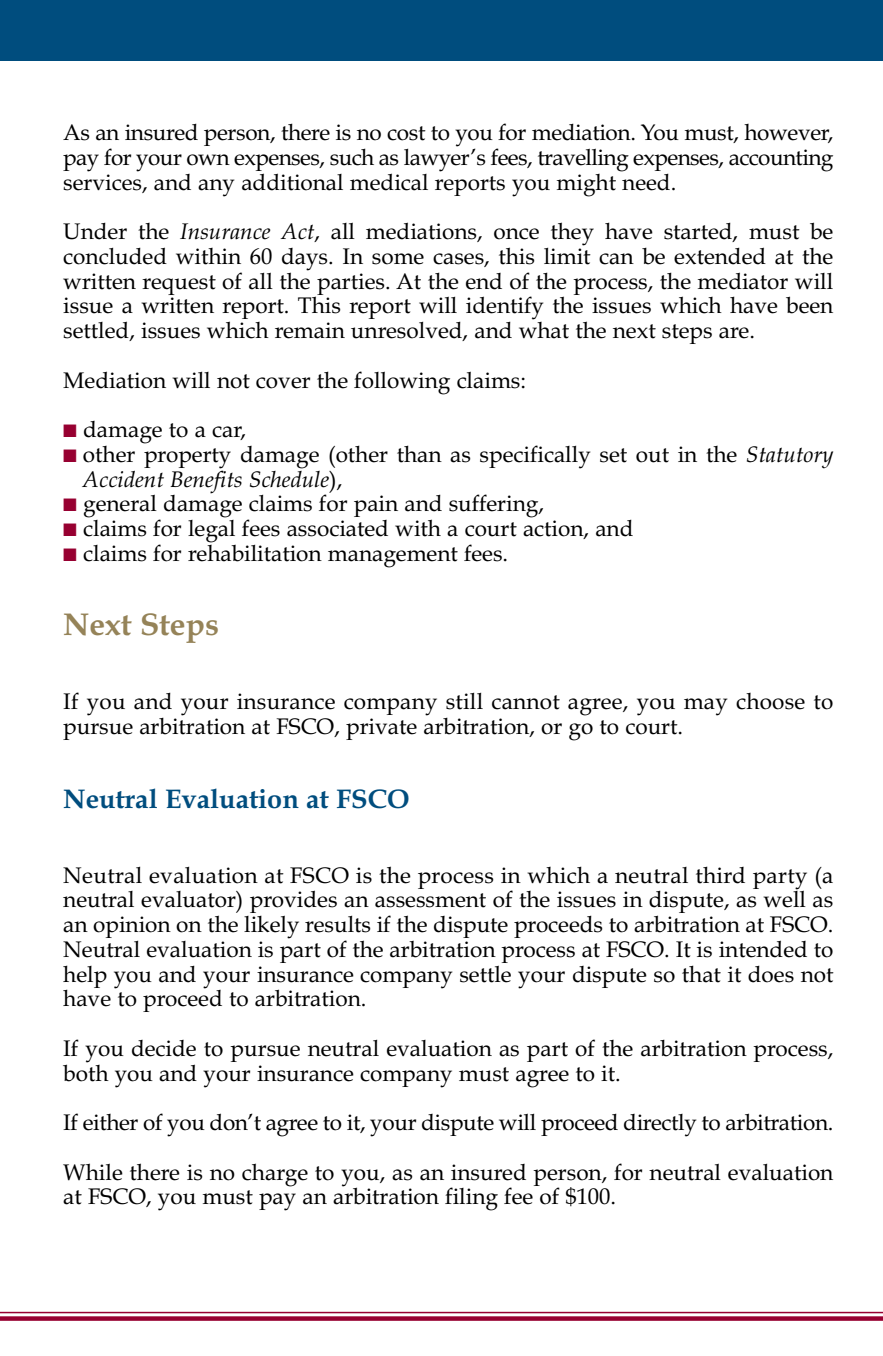
<style>
.page{position:relative;width:883px;height:1356px;background:#fff}
.page>*{position:absolute;margin:0;border:0;box-sizing:border-box;transform-origin:0 0}
.t1{font:700 31.5px "Book Antiqua";color:#958358}
.t2{font:700 27px "Book Antiqua";color:#004d7e}
.t3{font:22.5px/24.8px "Book Antiqua";color:#000}
.s1{font-style:italic}
.s2{color:#970031}
</style>
<div class="page">
<hr style="left:0;top:1312px;width:882px;height:1px;background:#970031">
<div style="left:0;top:1316px;width:882px;height:5px;background:#970031"></div>
<div style="left:0;top:0;width:882px;height:61px;background:#004d7e"></div>
<p class="t3" style="left:63px;top:122px;width:771px;text-align:justify">As an insured person, there is no cost to you for mediation. You must, however, pay for your own expenses, such as lawyer’s fees, travelling expenses, accounting services, and any additional medical reports you might need.</p>
<p class="t3" style="left:63px;top:221px;width:771px;text-align:justify">Under the <span class="s1">Insurance Act</span>, all mediations, once they have started, must be concluded within 60 days. In some cases, this limit can be extended at the written request of all the parties. At the end of the process, the mediator will issue a written report. This report will identify the issues which have been settled, issues which remain unresolved, and what the next steps are.</p>
<p class="t3" style="left:63px;top:370px;width:464px">Mediation will not cover the following claims:</p>
<p class="t3" style="left:63px;top:419px;width:184px"><span class="s2">■</span> damage to a car,</p>
<p class="t3" style="left:83px;top:444px;width:751px;text-indent:-20px"><span class="s2">■</span> other property damage (other than as specifically set out in the <span class="s1">Statutory<br>Accident Benefits Schedule</span>),</p>
<p class="t3" style="left:63px;top:493px;width:482px"><span class="s2">■</span> general damage claims for pain and suffering,</p>
<p class="t3" style="left:63px;top:518px;width:571px"><span class="s2">■</span> claims for legal fees associated with a court action, and</p>
<p class="t3" style="left:63px;top:543px;width:446px"><span class="s2">■</span> claims for rehabilitation management fees.</p>
<h3 class="t1" style="left:63px;top:612px;width:157px">Next Steps</h3>
<p class="t3" style="left:63px;top:691px;width:771px">If you and your insurance company still cannot agree, you may choose to pursue arbitration at FSCO, private arbitration, or go to court.</p>
<h4 class="t2" style="left:63px;top:789px;width:348px">Neutral Evaluation at FSCO</h4>
<p class="t3" style="left:63px;top:865px;width:771px;text-align:justify">Neutral evaluation at FSCO is the process in which a neutral third party (a neutral evaluator) provides an assessment of the issues in dispute, as well as an opinion on the likely results if the dispute proceeds to arbitration at FSCO.<br>Neutral evaluation is part of the arbitration process at FSCO. It is intended to help you and your insurance company settle your dispute so that it does not have to proceed to arbitration.</p>
<p class="t3" style="left:63px;top:1038px;width:771px">If you decide to pursue neutral evaluation as part of the arbitration process, both you and your insurance company must agree to it.</p>
<p class="t3" style="left:63px;top:1112px;width:771px">If either of you don’t agree to it, your dispute will proceed directly to arbitration.</p>
<p class="t3" style="left:63px;top:1162px;width:771px">While there is no charge to you, as an insured person, for neutral evaluation at FSCO, you must pay an arbitration filing fee of $100.</p>
</div>
